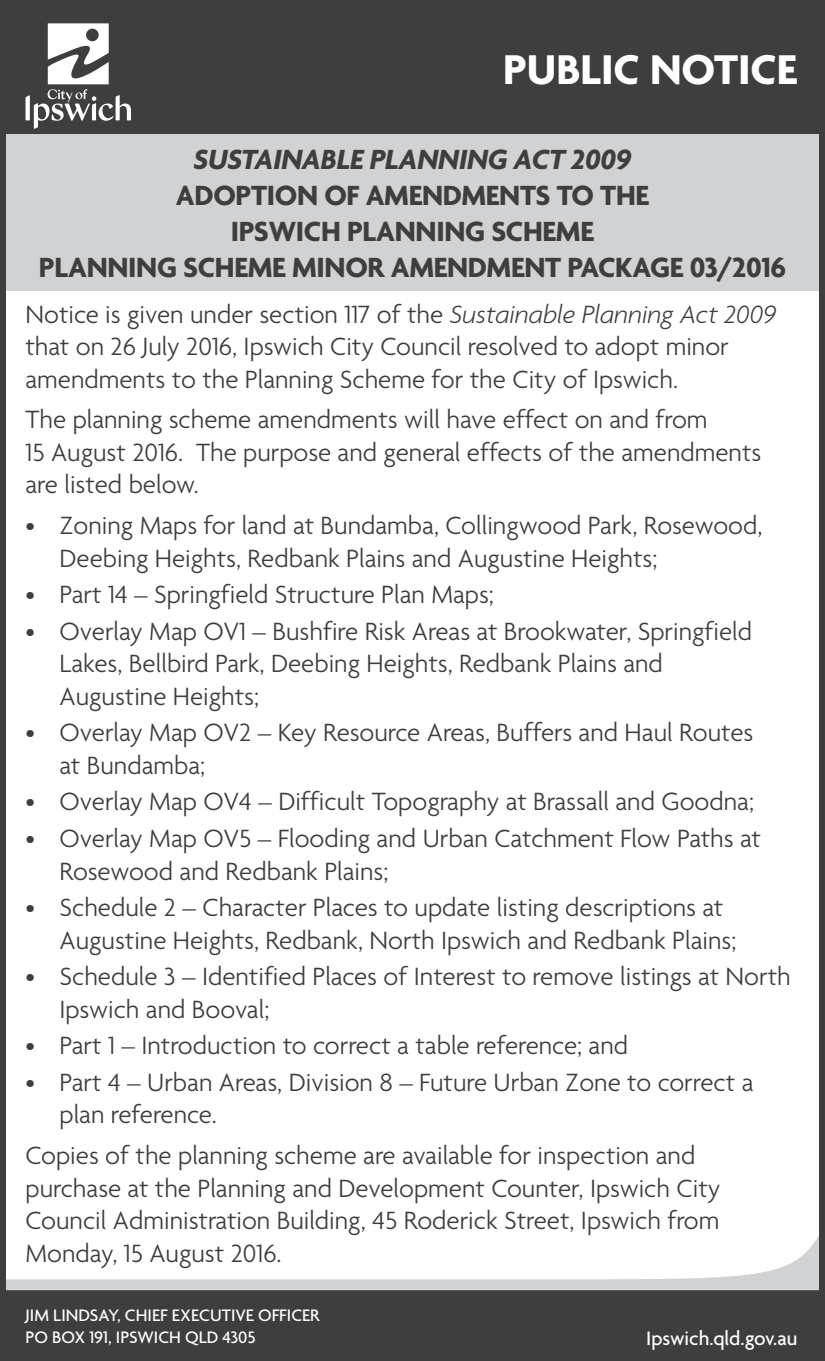
<style>
.page{position:relative;width:825px;height:1361px;background:#fff}
.page>*{position:absolute;margin:0;border:0;box-sizing:border-box;transform-origin:0 0}
.t1{font:700 45px "Agenda";color:#fff}
.t2{font:700 30px "Agenda";letter-spacing:-.01em;color:#3e3e3f}
.t3{font:italic 700 30px "Agenda";letter-spacing:-.01em;color:#3e3e3f}
.t4{font:300 27px/32.4px "Agenda";color:#3e3e3f}
.t5{font:500 21px "Agenda";color:#fff}
.t6{font:500 18px "Agenda";color:#fff}
.s1{font-style:italic}
</style>
<div class="page">
<div style="left:0;top:0;width:825px;height:136px;background:#3e3e3f"></div>
<div style="left:0;top:134px;width:821px;height:157px;background:#d1d2d4"></div>
<svg style="left:26px;top:23px;width:105px;height:106px"></svg>
<div style="left:0;top:1290px;width:825px;height:68px;background:#3e3e3f"></div>
<svg style="left:7px;top:1237px;width:811px;height:53px"></svg>
<div style="left:0;top:0;width:825px;height:1361px;border:6px solid #3e3e3f"></div>
<p class="t1" style="left:503px;top:46px;width:296px">PUBLIC NOTICE</p>
<p class="t3" style="left:193px;top:143px;width:439px">SUSTAINABLE PLANNING ACT 2009</p>
<p class="t2" style="left:176px;top:179px;width:475px">ADOPTION OF AMENDMENTS TO THE</p>
<p class="t2" style="left:231px;top:215px;width:365px">IPSWICH PLANNING SCHEME</p>
<p class="t2" style="left:39px;top:251px;width:749px">PLANNING SCHEME MINOR AMENDMENT PACKAGE 03/2016</p>
<p class="t4" style="left:26px;top:299px;width:752px">Notice is given under section 117 of the <span class="s1">Sustainable Planning Act 2009 </span>that on 26 July 2016, Ipswich City Council resolved to adopt minor amendments to the Planning Scheme for the City of Ipswich.</p>
<p class="t4" style="left:26px;top:405px;width:737px">The planning scheme amendments will have effect on and from<br>15 August 2016. The purpose and general effects of the amendments are listed below.</p>
<p class="t4" style="left:60px;top:511px;width:704px;text-indent:-34px">• Zoning Maps for land at Bundamba, Collingwood Park, Rosewood,<br>Deebing Heights, Redbank Plains and Augustine Heights;</p>
<p class="t4" style="left:26px;top:580px;width:470px">• Part 14 – Springfield Structure Plan Maps;</p>
<p class="t4" style="left:60px;top:617px;width:694px;text-indent:-34px">• Overlay Map OV1 – Bushfire Risk Areas at Brookwater, Springfield<br>Lakes, Bellbird Park, Deebing Heights, Redbank Plains and<br>Augustine Heights;</p>
<p class="t4" style="left:60px;top:718px;width:695px;text-indent:-34px">• Overlay Map OV2 – Key Resource Areas, Buffers and Haul Routes at Bundamba;</p>
<p class="t4" style="left:26px;top:787px;width:730px">• Overlay Map OV4 – Difficult Topography at Brassall and Goodna;</p>
<p class="t4" style="left:60px;top:824px;width:703px;text-indent:-34px">• Overlay Map OV5 – Flooding and Urban Catchment Flow Paths at<br>Rosewood and Redbank Plains;</p>
<p class="t4" style="left:60px;top:893px;width:678px;text-indent:-34px">• Schedule 2 – Character Places to update listing descriptions at<br>Augustine Heights, Redbank, North Ipswich and Redbank Plains;</p>
<p class="t4" style="left:60px;top:962px;width:733px;text-indent:-34px">• Schedule 3 – Identified Places of Interest to remove listings at North<br>Ipswich and Booval;</p>
<p class="t4" style="left:26px;top:1031px;width:604px">• Part 1 – Introduction to correct a table reference; and</p>
<p class="t4" style="left:60px;top:1068px;width:695px;text-indent:-34px">• Part 4 – Urban Areas, Division 8 – Future Urban Zone to correct a plan reference.</p>
<p class="t4" style="left:26px;top:1141px;width:696px">Copies of the planning scheme are available for inspection and purchase at the Planning and Development Counter, Ipswich City Council Administration Building, 45 Roderick Street, Ipswich from Monday, 15 August 2016.</p>
<p class="t6" style="left:26px;top:1305px;width:296px">JIM LINDSAY, CHIEF EXECUTIVE OFFICER</p>
<p class="t6" style="left:26px;top:1327px;width:232px">PO BOX 191, IPSWICH QLD 4305</p>
<p class="t5" style="left:646px;top:1326px;width:153px">Ipswich.qld.gov.au</p>
</div>
